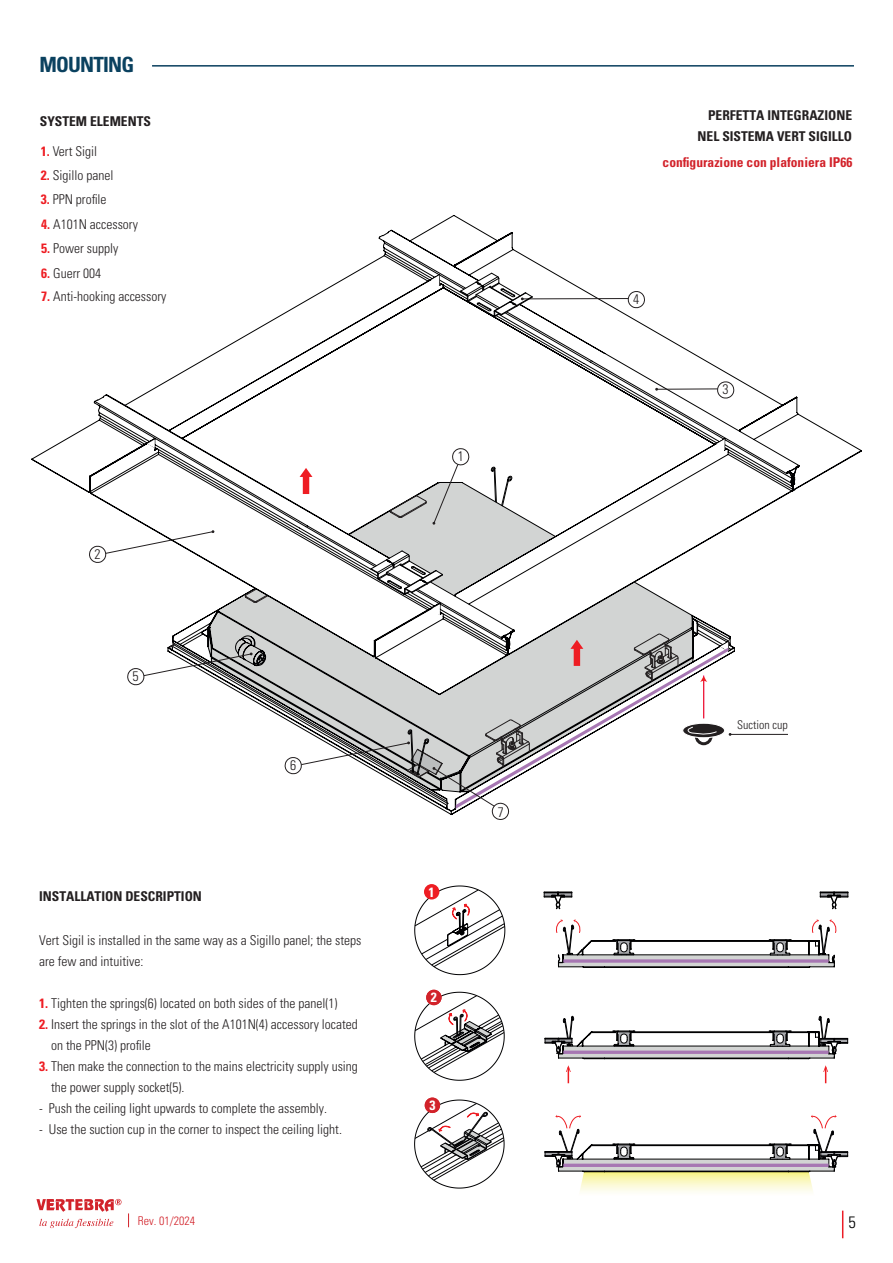
<style>
.page{position:relative;width:893px;height:1263px;background:#fff}
.page>*{position:absolute;margin:0;border:0;box-sizing:border-box;transform-origin:0 0}
.t1{font:700 condensed 21px "Univers LT Std";letter-spacing:-.035em;color:#0a415f}
.t2{font:300 condensed 16.5px "Univers LT Std";color:#000001}
.t3{font:300 condensed 13.8px "Univers LT Std";color:#231f20}
.t4{font:300 condensed 13.5px/21px "Univers LT Std";color:#231f20}
.t5{font:700 condensed 13.5px/21px "Univers LT Std";color:#231f20;text-align:right}
.t6{font:700 condensed 13.5px "Univers LT Std";color:#d2222a}
.t7{font:700 condensed 13.35px "Univers LT Std";color:#fff}
.t8{font:300 condensed 12px "Univers LT Std";color:#d2222a}
.t9{font:300 condensed 12px "Univers LT Std";color:#231f20}
.s1{font-weight:700;color:#ee1d23}
</style>
<div class="page">
<hr style="left:152px;top:65px;width:702px;height:2px;background:#093f5e">
<svg style="left:31px;top:215px;width:831px;height:439px"></svg>
<svg style="left:89px;top:530px;width:126px;height:33px"></svg>
<svg style="left:628px;top:291px;width:17px;height:17px"></svg>
<hr style="left:522px;top:298px;width:106px;height:1px;background:#231f20">
<svg style="left:717px;top:382px;width:17px;height:16px"></svg>
<hr style="left:657px;top:389px;width:60px;height:1px;background:#231f20">
<svg style="left:300px;top:468px;width:12px;height:26px"></svg>
<svg style="left:544px;top:892px;width:28px;height:17px"></svg>
<svg style="left:820px;top:892px;width:29px;height:17px"></svg>
<svg style="left:566px;top:1065px;width:5px;height:18px"></svg>
<svg style="left:823px;top:1065px;width:5px;height:18px"></svg>
<svg style="left:414px;top:885px;width:92px;height:90px"></svg>
<div style="left:424px;top:884px;width:15px;height:15px;background:#ee1d23;border-radius:50%"></div>
<svg style="left:414px;top:991px;width:91px;height:90px"></svg>
<div style="left:426px;top:990px;width:16px;height:15px;background:#d2222a;border-radius:50%"></div>
<svg style="left:414px;top:1099px;width:91px;height:90px"></svg>
<div style="left:425px;top:1097px;width:15px;height:16px;background:#d2222a;border-radius:50%"></div>
<svg style="left:491px;top:467px;width:21px;height:39px"></svg>
<svg style="left:371px;top:550px;width:72px;height:45px"></svg>
<svg style="left:460px;top:273px;width:73px;height:44px"></svg>
<svg style="left:545px;top:1015px;width:303px;height:44px"></svg>
<svg style="left:545px;top:1115px;width:303px;height:77px"></svg>
<svg style="left:556px;top:919px;width:281px;height:49px"></svg>
<svg style="left:563px;top:959px;width:266px;height:4px"></svg>
<svg style="left:842px;top:1210px;width:1px;height:28px"></svg>
<svg style="left:147px;top:439px;width:8px;height:9px"></svg>
<svg style="left:432px;top:604px;width:8px;height:12px"></svg>
<svg style="left:716px;top:439px;width:9px;height:11px"></svg>
<svg style="left:431px;top:275px;width:8px;height:11px"></svg>
<hr style="left:730px;top:734px;width:58px;height:1px;background:#231f20">
<svg style="left:127px;top:634px;width:604px;height:186px"></svg>
<svg style="left:36px;top:1199px;width:85px;height:13px"></svg>
<svg style="left:39px;top:1219px;width:74px;height:9px"></svg>
<svg style="left:128px;top:1213px;width:1px;height:14px"></svg>
<svg style="left:390px;top:448px;width:79px;height:77px"></svg>
<h1 class="t1" style="left:39px;top:52px;width:96px">MOUNTING</h1>
<p class="t5" style="left:40px;top:111px;width:113px">SYSTEM ELEMENTS</p>
<p class="t4" style="left:41px;top:141px;width:58px"><span class="s1">1.</span> Vert Sigil</p>
<p class="t4" style="left:41px;top:189px;width:67px"><span class="s1">3.</span> PPN profile</p>
<p class="t4" style="left:41px;top:213px;width:98px"><span class="s1">4.</span> A101N accessory</p>
<p class="t4" style="left:41px;top:238px;width:79px"><span class="s1">5.</span> Power supply</p>
<p class="t4" style="left:41px;top:263px;width:61px"><span class="s1">6.</span> Guerr 004</p>
<p class="t4" style="left:41px;top:286px;width:127px"><span class="s1">7.</span> Anti-hooking accessory</p>
<p class="t4" style="left:41px;top:164px;width:74px"><span class="s1">2.</span> Sigillo panel</p>
<p class="t3" style="left:94px;top:545px;width:8px">2</p>
<p class="t3" style="left:133px;top:668px;width:8px">5</p>
<p class="t3" style="left:290px;top:757px;width:8px">6</p>
<p class="t5" style="left:39px;top:885px;width:164px">INSTALLATION DESCRIPTION</p>
<p class="t4" style="left:39px;top:929px;width:324px">Vert Sigil is installed in the same way as a Sigillo panel; the steps are few and intuitive:</p>
<p class="t4" style="left:39px;top:992px;width:300px"><span class="s1">1.</span> Tighten the springs(6) located on both sides of the panel(1)</p>
<p class="t4" style="left:51px;top:1013px;width:308px;text-indent:-12px"><span class="s1">2.</span> Insert the springs in the slot of the A101N(4) accessory located on the PPN(3) profile</p>
<p class="t4" style="left:51px;top:1055px;width:308px;text-indent:-12px"><span class="s1">3.</span> Then make the connection to the mains electricity supply using the power supply socket(5).</p>
<p class="t4" style="left:39px;top:1097px;width:289px">- Push the ceiling light upwards to complete the assembly.</p>
<p class="t4" style="left:39px;top:1118px;width:304px">- Use the suction cup in the corner to inspect the ceiling light.</p>
<p class="t7" style="left:429px;top:884px;width:8px">1</p>
<p class="t7" style="left:431px;top:989px;width:8px">2</p>
<p class="t7" style="left:429px;top:1097px;width:8px">3</p>
<p class="t3" style="left:498px;top:803px;width:8px">7</p>
<p class="t5" style="left:698px;top:105px;width:156px">PERFETTA INTEGRAZIONE<br>NEL SISTEMA VERT SIGILLO</p>
<p class="t6" style="left:663px;top:154px;width:191px">configurazione con plafoniera IP66</p>
<p class="t3" style="left:633px;top:291px;width:8px">4</p>
<p class="t3" style="left:722px;top:381px;width:8px">3</p>
<p class="t9" style="left:737px;top:717px;width:52px">Suction cup</p>
<p class="t8" style="left:138px;top:1213px;width:59px">Rev. 01/2024</p>
<p class="t2" style="left:849px;top:1213px;width:9px">5</p>
</div>
